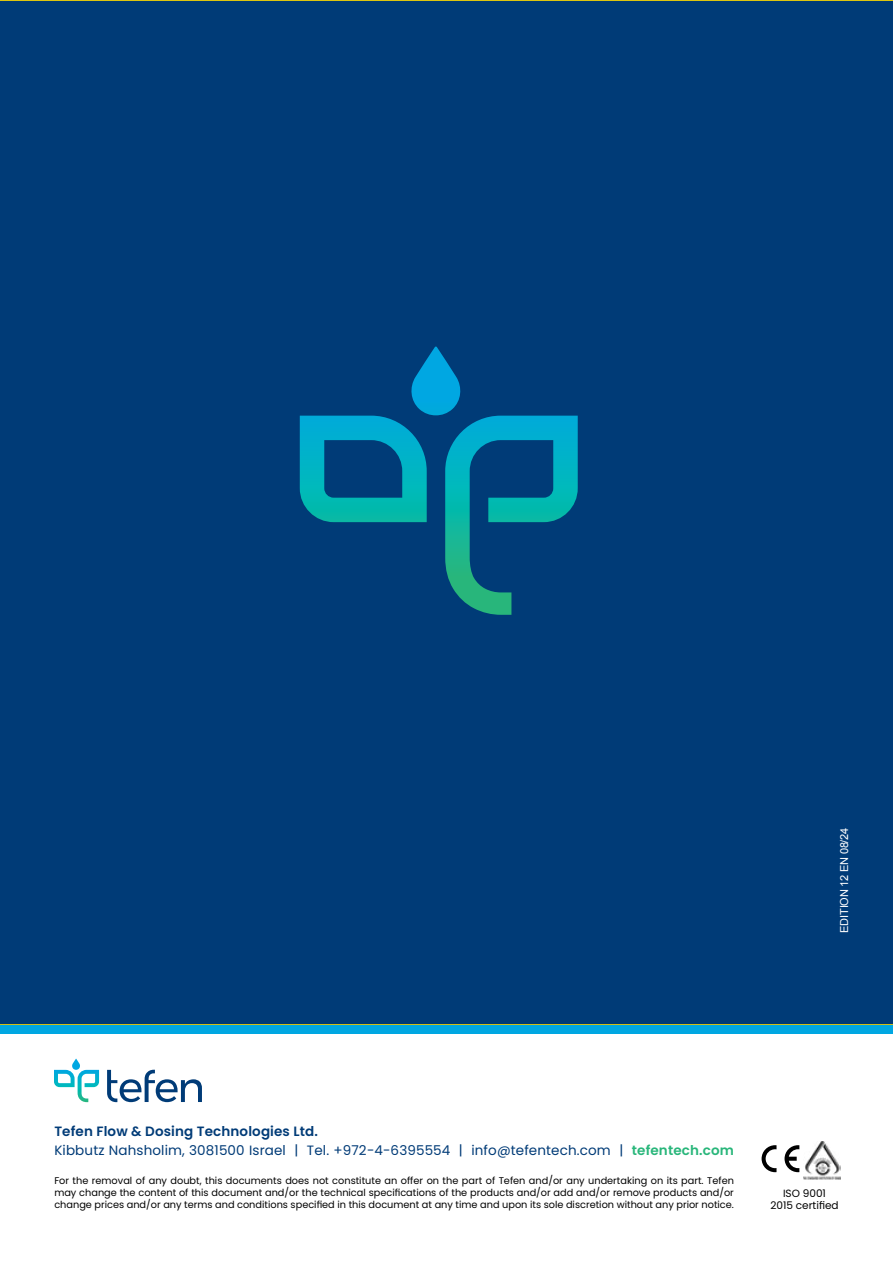
<style>
.page{position:relative;width:893px;height:1263px;background:#fff}
.page>*{position:absolute;margin:0;border:0;box-sizing:border-box;transform-origin:0 0}
.t1{font:13.5px/19.5px "Poppins";letter-spacing:.01em;color:#003b77}
.t2{font:10.95px "Arial";letter-spacing:-.02em;color:#fff}
.t3{font:10.5px/12px "Poppins";color:#000;text-align:center}
.t4{font:9.75px/12px "Poppins";color:#000;text-align:justify}
.s1{font-weight:600}
.s2{font-weight:600;color:#28b67a}
</style>
<div class="page">
<div style="left:0;top:0;width:893px;height:1025px;background:#003b77"></div>
<svg style="left:107px;top:1070px;width:95px;height:32px"></svg>
<svg style="left:54px;top:1059px;width:45px;height:43px"></svg>
<img style="left:804px;top:1142px;width:36px;height:37px">
<div style="left:0;top:1025px;width:893px;height:8px;background:#00a7e2"></div>
<svg style="left:784px;top:1145px;width:15px;height:27px"></svg>
<svg style="left:762px;top:1145px;width:14px;height:27px"></svg>
<svg style="left:300px;top:347px;width:278px;height:268px;background:#015d8b"></svg>
<p class="t2" style="left:837px;top:933px;width:107px;rotate:-90deg">EDITION 12 EN 08/24</p>
<h1 class="t1" style="left:54px;top:1121px;width:681px"><span class="s1">Tefen Flow &amp; Dosing Technologies Ltd.<br></span>Kibbutz Nahsholim, 3081500 Israel | Tel. +972-4-6395554 | info@tefentech.com | <span class="s2">tefentech.com</span></h1>
<p class="t4" style="left:54px;top:1175px;width:681px">For the removal of any doubt, this documents does not constitute an offer on the part of Tefen and/or any undertaking on its part. Tefen may change the content of this document and/or the technical specifications of the products and/or add and/or remove products and/or change prices and/or any terms and conditions specified in this document at any time and upon its sole discretion without any prior notice.</p>
<p class="t3" style="left:770px;top:1188px;width:70px">ISO 9001<br>2015 certified</p>
</div>
